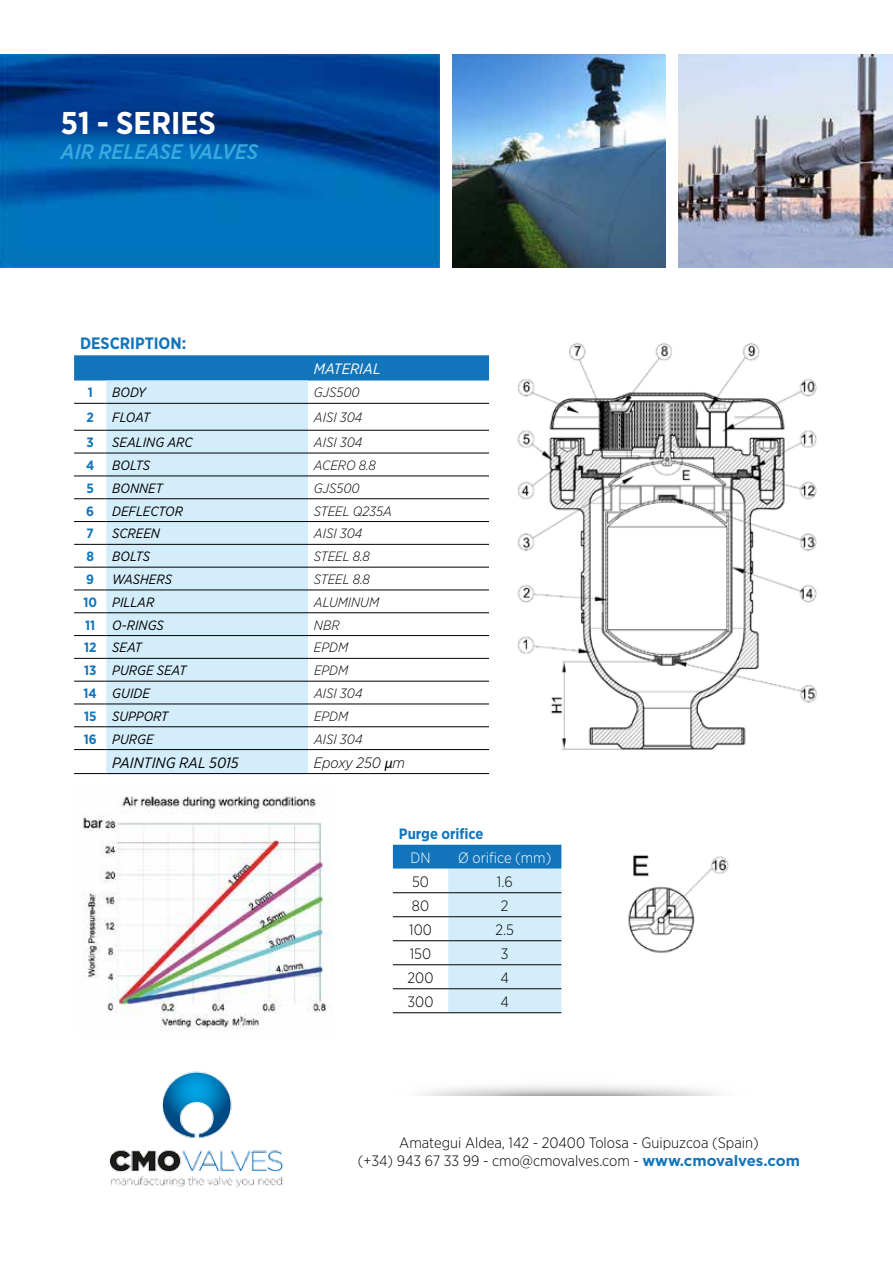
<style>
.page{position:relative;width:893px;height:1263px;background:#fff}
.page>*{position:absolute;margin:0;border:0;box-sizing:border-box;transform-origin:0 0}
.t1{font:700 31.5px "Gotham Narrow";color:#fff}
.t2{font:italic 500 21px "Gotham Narrow";color:#39a9e0}
.t3{font:700 16.5px "Gotham Narrow";color:#1275bb}
.t4{font:300 15px/18px "Gotham Narrow";color:#000;text-align:center}
.t5{font:italic 15px "Gotham Narrow";color:#000}
.t6{font:300 15px "Gotham Narrow";color:#fff}
.t7{font:700 15px "Gotham Narrow";color:#1275bb}
.t8{font:italic 300 15px "Gotham Narrow";color:#000}
.t9{font:italic 15px "Gotham Narrow";color:#fff}
.t10{font:italic 13.5px "Gotham Narrow";color:#000}
.t11{font:italic 300 13.5px "Gotham Narrow";color:#000}
.t12{font:700 13.5px "Gotham Narrow";color:#1275bb}
.s1{font-weight:700;font-style:normal;color:#1275bb}
.s2{font-family:"Myriad Pro";font-weight:400}
.s3{font-family:"Gotham";font-weight:700;color:#1275bb}
</style>
<div class="page">
<img style="left:0;top:55px;width:440px;height:212px">
<img style="left:109px;top:1071px;width:175px;height:117px">
<svg style="left:393px;top:845px;width:168px;height:167px"></svg>
<hr style="left:393px;top:892px;width:55px;height:1px;background:#000">
<hr style="left:448px;top:892px;width:113px;height:1px;background:#000">
<hr style="left:393px;top:916px;width:55px;height:1px;background:#000">
<hr style="left:448px;top:916px;width:113px;height:1px;background:#000">
<hr style="left:393px;top:940px;width:55px;height:1px;background:#000">
<hr style="left:448px;top:940px;width:113px;height:1px;background:#000">
<hr style="left:393px;top:964px;width:55px;height:1px;background:#000">
<hr style="left:448px;top:964px;width:113px;height:1px;background:#000">
<hr style="left:393px;top:988px;width:55px;height:1px;background:#000">
<hr style="left:448px;top:988px;width:113px;height:1px;background:#000">
<hr style="left:393px;top:1012px;width:55px;height:1px;background:#000">
<hr style="left:448px;top:1012px;width:113px;height:1px;background:#000">
<img style="left:628px;top:855px;width:101px;height:98px">
<svg style="left:74px;top:380px;width:415px;height:371px"></svg>
<div style="left:74px;top:355px;width:415px;height:25px;background:#1275bb"></div>
<div style="left:106px;top:380px;width:202px;height:393px;background:#d4edfb"></div>
<hr style="left:74px;top:403px;width:32px;height:1px;background:#000">
<hr style="left:106px;top:403px;width:202px;height:1px;background:#000">
<hr style="left:308px;top:403px;width:181px;height:1px;background:#000">
<hr style="left:74px;top:430px;width:32px;height:1px;background:#000">
<hr style="left:106px;top:430px;width:202px;height:1px;background:#000">
<hr style="left:308px;top:430px;width:181px;height:1px;background:#000">
<hr style="left:74px;top:453px;width:32px;height:1px;background:#000">
<hr style="left:106px;top:453px;width:202px;height:1px;background:#000">
<hr style="left:308px;top:453px;width:181px;height:1px;background:#000">
<hr style="left:74px;top:476px;width:32px;height:1px;background:#000">
<hr style="left:106px;top:476px;width:202px;height:1px;background:#000">
<hr style="left:308px;top:476px;width:181px;height:1px;background:#000">
<hr style="left:74px;top:498px;width:32px;height:1px;background:#000">
<hr style="left:106px;top:498px;width:202px;height:1px;background:#000">
<hr style="left:308px;top:498px;width:181px;height:1px;background:#000">
<hr style="left:74px;top:521px;width:32px;height:1px;background:#000">
<hr style="left:106px;top:521px;width:202px;height:1px;background:#000">
<hr style="left:308px;top:521px;width:181px;height:1px;background:#000">
<hr style="left:74px;top:544px;width:32px;height:1px;background:#000">
<hr style="left:106px;top:544px;width:202px;height:1px;background:#000">
<hr style="left:308px;top:544px;width:181px;height:1px;background:#000">
<hr style="left:74px;top:567px;width:32px;height:1px;background:#000">
<hr style="left:106px;top:567px;width:202px;height:1px;background:#000">
<hr style="left:308px;top:567px;width:181px;height:1px;background:#000">
<hr style="left:74px;top:590px;width:32px;height:1px;background:#000">
<hr style="left:106px;top:590px;width:202px;height:1px;background:#000">
<hr style="left:308px;top:590px;width:181px;height:1px;background:#000">
<hr style="left:74px;top:612px;width:32px;height:1px;background:#000">
<hr style="left:106px;top:612px;width:202px;height:1px;background:#000">
<hr style="left:308px;top:612px;width:181px;height:1px;background:#000">
<hr style="left:74px;top:635px;width:32px;height:1px;background:#000">
<hr style="left:106px;top:635px;width:202px;height:1px;background:#000">
<hr style="left:308px;top:635px;width:181px;height:1px;background:#000">
<hr style="left:74px;top:658px;width:32px;height:1px;background:#000">
<hr style="left:106px;top:658px;width:202px;height:1px;background:#000">
<hr style="left:308px;top:658px;width:181px;height:1px;background:#000">
<hr style="left:74px;top:681px;width:32px;height:1px;background:#000">
<hr style="left:106px;top:681px;width:202px;height:1px;background:#000">
<hr style="left:308px;top:681px;width:181px;height:1px;background:#000">
<hr style="left:74px;top:704px;width:32px;height:1px;background:#000">
<hr style="left:106px;top:704px;width:202px;height:1px;background:#000">
<hr style="left:308px;top:704px;width:181px;height:1px;background:#000">
<hr style="left:74px;top:726px;width:32px;height:1px;background:#000">
<hr style="left:106px;top:726px;width:202px;height:1px;background:#000">
<hr style="left:308px;top:726px;width:181px;height:1px;background:#000">
<hr style="left:74px;top:749px;width:32px;height:1px;background:#000">
<hr style="left:106px;top:749px;width:202px;height:1px;background:#000">
<hr style="left:308px;top:749px;width:181px;height:1px;background:#000">
<hr style="left:74px;top:773px;width:32px;height:1px;background:#000">
<hr style="left:106px;top:773px;width:202px;height:1px;background:#000">
<hr style="left:308px;top:773px;width:181px;height:1px;background:#000">
<img style="left:517px;top:343px;width:300px;height:407px">
<img style="left:83px;top:796px;width:249px;height:235px">
<img style="left:453px;top:55px;width:213px;height:213px">
<img style="left:679px;top:55px;width:214px;height:213px">
<h1 class="t1" style="left:61px;top:103px;width:156px">51 - SERIES</h1>
<h2 class="t2" style="left:61px;top:138px;width:199px">AIR RELEASE VALVES</h2>
<p class="t3" style="left:80px;top:333px;width:108px">DESCRIPTION:</p>
<p class="t9" style="left:314px;top:359px;width:68px">MATERIAL</p>
<p class="t12" style="left:88px;top:384px;width:7px">1</p>
<p class="t10" style="left:112px;top:384px;width:35px">BODY</p>
<p class="t11" style="left:314px;top:384px;width:47px">GJS500</p>
<p class="t12" style="left:86px;top:409px;width:9px">2</p>
<p class="t10" style="left:112px;top:409px;width:39px">FLOAT</p>
<p class="t11" style="left:314px;top:409px;width:50px">AISI 304</p>
<p class="t12" style="left:87px;top:434px;width:9px">3</p>
<p class="t10" style="left:112px;top:434px;width:82px">SEALING ARC</p>
<p class="t11" style="left:314px;top:434px;width:50px">AISI 304</p>
<p class="t12" style="left:86px;top:456px;width:10px">4</p>
<p class="t10" style="left:112px;top:457px;width:39px">BOLTS</p>
<p class="t11" style="left:314px;top:457px;width:64px">ACERO 8.8</p>
<p class="t12" style="left:86px;top:479px;width:9px">5</p>
<p class="t10" style="left:112px;top:480px;width:52px">BONNET</p>
<p class="t11" style="left:314px;top:480px;width:47px">GJS500</p>
<p class="t12" style="left:86px;top:502px;width:9px">6</p>
<p class="t10" style="left:112px;top:502px;width:72px">DEFLECTOR</p>
<p class="t11" style="left:314px;top:502px;width:79px">STEEL Q235A</p>
<p class="t12" style="left:87px;top:525px;width:9px">7</p>
<p class="t10" style="left:112px;top:525px;width:49px">SCREEN</p>
<p class="t11" style="left:314px;top:525px;width:50px">AISI 304</p>
<p class="t12" style="left:86px;top:548px;width:9px">8</p>
<p class="t10" style="left:112px;top:548px;width:39px">BOLTS</p>
<p class="t11" style="left:314px;top:548px;width:57px">STEEL 8.8</p>
<p class="t12" style="left:86px;top:570px;width:9px">9</p>
<p class="t10" style="left:112px;top:571px;width:61px">WASHERS</p>
<p class="t11" style="left:314px;top:571px;width:57px">STEEL 8.8</p>
<p class="t10" style="left:83px;top:594px;width:73px"><span class="s1">10</span> PILLAR</p>
<p class="t11" style="left:314px;top:594px;width:67px">ALUMINUM</p>
<p class="t12" style="left:85px;top:616px;width:12px">11</p>
<p class="t10" style="left:112px;top:616px;width:53px">O-RINGS</p>
<p class="t11" style="left:314px;top:616px;width:27px">NBR</p>
<p class="t10" style="left:84px;top:639px;width:59px"><span class="s1">12</span> SEAT</p>
<p class="t11" style="left:314px;top:639px;width:36px">EPDM</p>
<p class="t10" style="left:84px;top:662px;width:104px"><span class="s1">13</span> PURGE SEAT</p>
<p class="t11" style="left:314px;top:662px;width:36px">EPDM</p>
<p class="t10" style="left:84px;top:685px;width:68px"><span class="s1">14</span> GUIDE</p>
<p class="t11" style="left:314px;top:685px;width:50px">AISI 304</p>
<p class="t10" style="left:84px;top:708px;width:86px"><span class="s1">15</span> SUPPORT</p>
<p class="t11" style="left:314px;top:708px;width:36px">EPDM</p>
<p class="t10" style="left:84px;top:730px;width:71px"><span class="s1">16</span> PURGE</p>
<p class="t11" style="left:314px;top:731px;width:50px">AISI 304</p>
<p class="t5" style="left:112px;top:753px;width:128px">PAINTING RAL 5015</p>
<p class="t8" style="left:314px;top:753px;width:93px">Epoxy 250 <span class="s2">µ</span>m</p>
<p class="t7" style="left:399px;top:824px;width:86px">Purge orifice</p>
<p class="t6" style="left:410px;top:848px;width:22px">DN</p>
<p class="t6" style="left:458px;top:848px;width:94px">Ø orifice (mm)</p>
<p class="t4" style="left:412px;top:872px;width:18px">50</p>
<p class="t4" style="left:497px;top:872px;width:17px">1.6</p>
<p class="t4" style="left:412px;top:896px;width:19px">80</p>
<p class="t4" style="left:501px;top:896px;width:9px">2</p>
<p class="t4" style="left:409px;top:920px;width:24px">100</p>
<p class="t4" style="left:495px;top:920px;width:20px">2.5</p>
<p class="t4" style="left:410px;top:944px;width:23px">150</p>
<p class="t4" style="left:501px;top:944px;width:9px">3</p>
<p class="t4" style="left:408px;top:968px;width:27px">200</p>
<p class="t4" style="left:501px;top:968px;width:10px">4</p>
<p class="t4" style="left:408px;top:992px;width:27px">300</p>
<p class="t4" style="left:501px;top:992px;width:10px">4</p>
<p class="t4" style="left:358px;top:1133px;width:444px">Amategui Aldea, 142 - 20400 Tolosa - Guipuzcoa (Spain)<br>(+34) 943 67 33 99 - cmo@cmovalves.com - <span class="s3">www.cmovalves.com</span></p>
</div>
